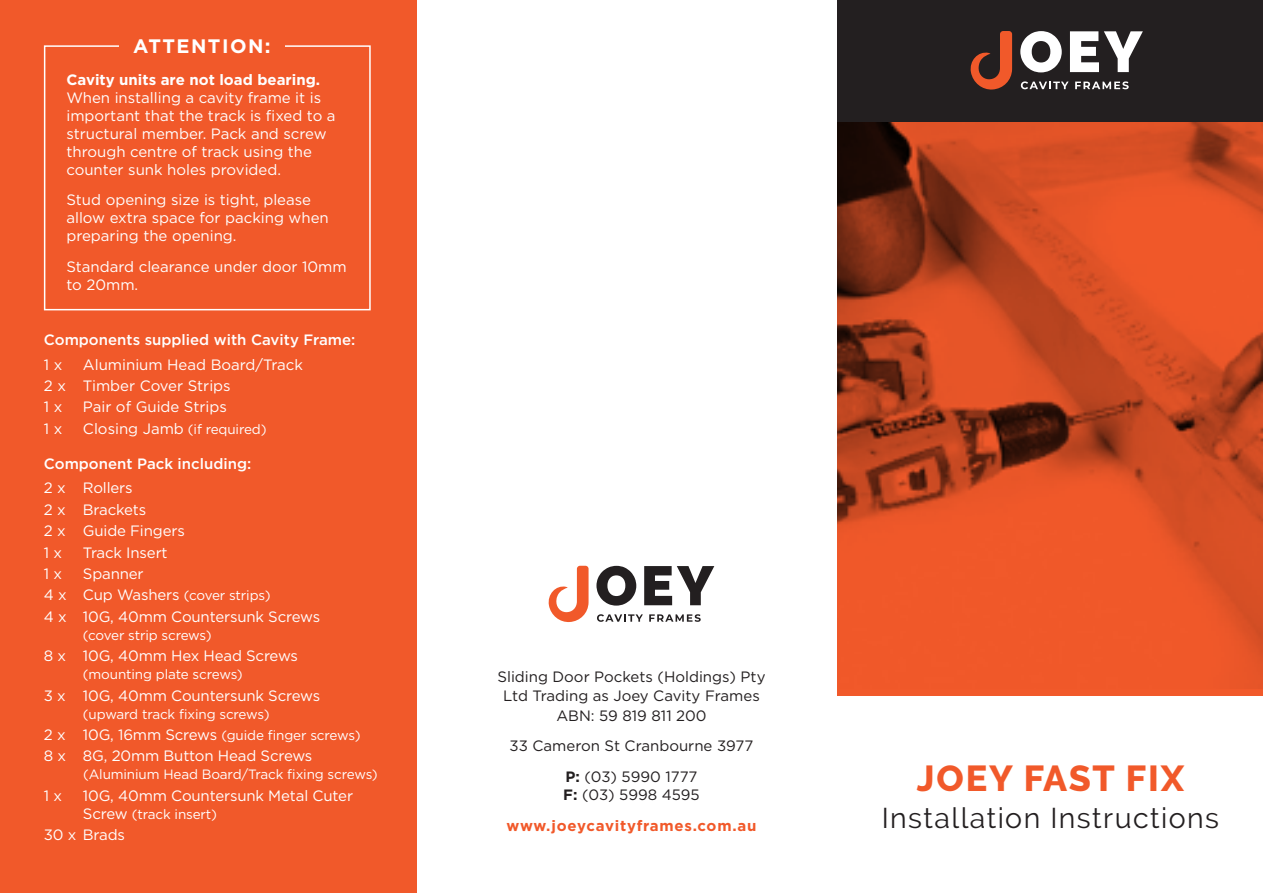
<style>
.page{position:relative;width:1263px;height:893px;background:#fff}
.page>*{position:absolute;margin:0;border:0;box-sizing:border-box;transform-origin:0 0}
.t1{font:800 36px "Raleway";letter-spacing:.05em;color:#f1592a}
.t2{font:28.5px "Raleway";letter-spacing:.05em;color:#231f20}
.t3{font:700 19.5px "Gotham";letter-spacing:.075em;color:#fff}
.t4{font:15px/18px "Gotham";color:#fff}
.t5{font:15px/19.5px "Gotham";color:#231f20;text-align:center}
.t6{font:500 15px "Gotham";color:#fff}
.t7{font:700 15px "Gotham";letter-spacing:.05em;color:#f1592a}
.t8{font:13.5px "Gotham";letter-spacing:-.01em;color:#fff}
.s1{font-weight:700}
.s2{font-size:15px}
</style>
<div class="page">
<div style="left:0;top:0;width:417px;height:893px;background:#f1592a"></div>
<div style="left:44px;top:45px;width:327px;height:265px;border:2px solid #fff"></div>
<div style="left:119px;top:38px;width:166px;height:22px;background:#f1592a"></div>
<svg style="left:597px;top:614px;width:46px;height:8px"></svg>
<svg style="left:649px;top:614px;width:52px;height:8px"></svg>
<svg style="left:596px;top:566px;width:40px;height:40px"></svg>
<svg style="left:644px;top:566px;width:70px;height:39px"></svg>
<svg style="left:549px;top:566px;width:39px;height:56px"></svg>
<svg style="left:838px;top:121px;width:425px;height:574px;background:#cb4a23"></svg>
<div style="left:838px;top:0;width:425px;height:121px;background:#231f20"></div>
<svg style="left:1021px;top:81px;width:47px;height:8px"></svg>
<svg style="left:1075px;top:81px;width:54px;height:8px"></svg>
<svg style="left:1020px;top:31px;width:42px;height:41px"></svg>
<svg style="left:1070px;top:31px;width:73px;height:41px"></svg>
<svg style="left:971px;top:31px;width:41px;height:59px"></svg>
<p class="t3" style="left:133px;top:33px;width:139px">ATTENTION:</p>
<p class="t4" style="left:66px;top:70px;width:271px"><span class="s1">Cavity units are not load bearing.<br></span>When installing a cavity frame it is important that the track is fixed to a structural member. Pack and screw through centre of track using the counter sunk holes provided.</p>
<p class="t4" style="left:66px;top:191px;width:264px">Stud opening size is tight, please allow extra space for packing when preparing the opening.</p>
<p class="t4" style="left:66px;top:258px;width:282px">Standard clearance under door 10mm to 20mm.</p>
<p class="t6" style="left:44px;top:330px;width:313px">Components supplied with Cavity Frame:</p>
<p class="t4" style="left:44px;top:355px;width:20px">1 x</p>
<p class="t4" style="left:83px;top:355px;width:222px">Aluminium Head Board/Track</p>
<p class="t4" style="left:44px;top:376px;width:188px">2 x Timber Cover Strips</p>
<p class="t4" style="left:44px;top:398px;width:20px">1 x</p>
<p class="t4" style="left:83px;top:398px;width:146px">Pair of Guide Strips</p>
<p class="t4" style="left:44px;top:419px;width:20px">1 x</p>
<p class="t8" style="left:83px;top:420px;width:185px"><span class="s2">Closing Jamb</span> (if required)</p>
<p class="t6" style="left:44px;top:454px;width:209px">Component Pack including:</p>
<p class="t4" style="left:44px;top:479px;width:90px">2 x Rollers</p>
<p class="t4" style="left:44px;top:500px;width:104px">2 x Brackets</p>
<p class="t4" style="left:44px;top:522px;width:142px">2 x Guide Fingers</p>
<p class="t4" style="left:44px;top:543px;width:20px">1 x</p>
<p class="t4" style="left:83px;top:543px;width:86px">Track Insert</p>
<p class="t4" style="left:44px;top:564px;width:20px">1 x</p>
<p class="t4" style="left:83px;top:564px;width:62px">Spanner</p>
<p class="t8" style="left:44px;top:587px;width:228px"><span class="s2">4 x Cup Washers</span> (cover strips)</p>
<p class="t4" style="left:44px;top:607px;width:278px">4 x 10G, 40mm Countersunk Screws</p>
<p class="t8" style="left:83px;top:626px;width:130px">(cover strip screws)</p>
<p class="t4" style="left:44px;top:647px;width:256px">8 x 10G, 40mm Hex Head Screws</p>
<p class="t8" style="left:83px;top:666px;width:161px">(mounting plate screws)</p>
<p class="t4" style="left:44px;top:686px;width:278px">3 x 10G, 40mm Countersunk Screws</p>
<p class="t8" style="left:83px;top:705px;width:188px">(upward track fixing screws)</p>
<p class="t8" style="left:44px;top:727px;width:318px"><span class="s2">2 x 10G, 16mm Screws</span> (guide finger screws)</p>
<p class="t4" style="left:44px;top:747px;width:270px">8 x 8G, 20mm Button Head Screws</p>
<p class="t8" style="left:83px;top:766px;width:296px">(Aluminium Head Board/Track fixing screws)</p>
<p class="t4" style="left:44px;top:786px;width:20px">1 x</p>
<p class="t4" style="left:83px;top:786px;width:272px">10G, 40mm Countersunk Metal Cuter</p>
<p class="t8" style="left:83px;top:805px;width:136px"><span class="s2">Screw</span> (track insert)</p>
<p class="t4" style="left:44px;top:826px;width:83px">30 x Brads</p>
<p class="t5" style="left:497px;top:666px;width:270px">Sliding Door Pockets (Holdings) Pty<br>Ltd Trading as Joey Cavity Frames<br>ABN: 59 819 811 200</p>
<p class="t5" style="left:510px;top:736px;width:245px">33 Cameron St Cranbourne 3977</p>
<p class="t5" style="left:563px;top:767px;width:138px;line-height:18px;text-align:left"><span class="s1">P:</span> (03) 5990 1777<br><span class="s1">F:</span> (03) 5998 4595</p>
<p class="t7" style="left:507px;top:815px;width:251px">www.joeycavityframes.com.au</p>
<p class="t1" style="left:917px;top:758px;width:269px">JOEY FAST FIX</p>
<p class="t2" style="left:882px;top:802px;width:339px">Installation Instructions</p>
</div>
